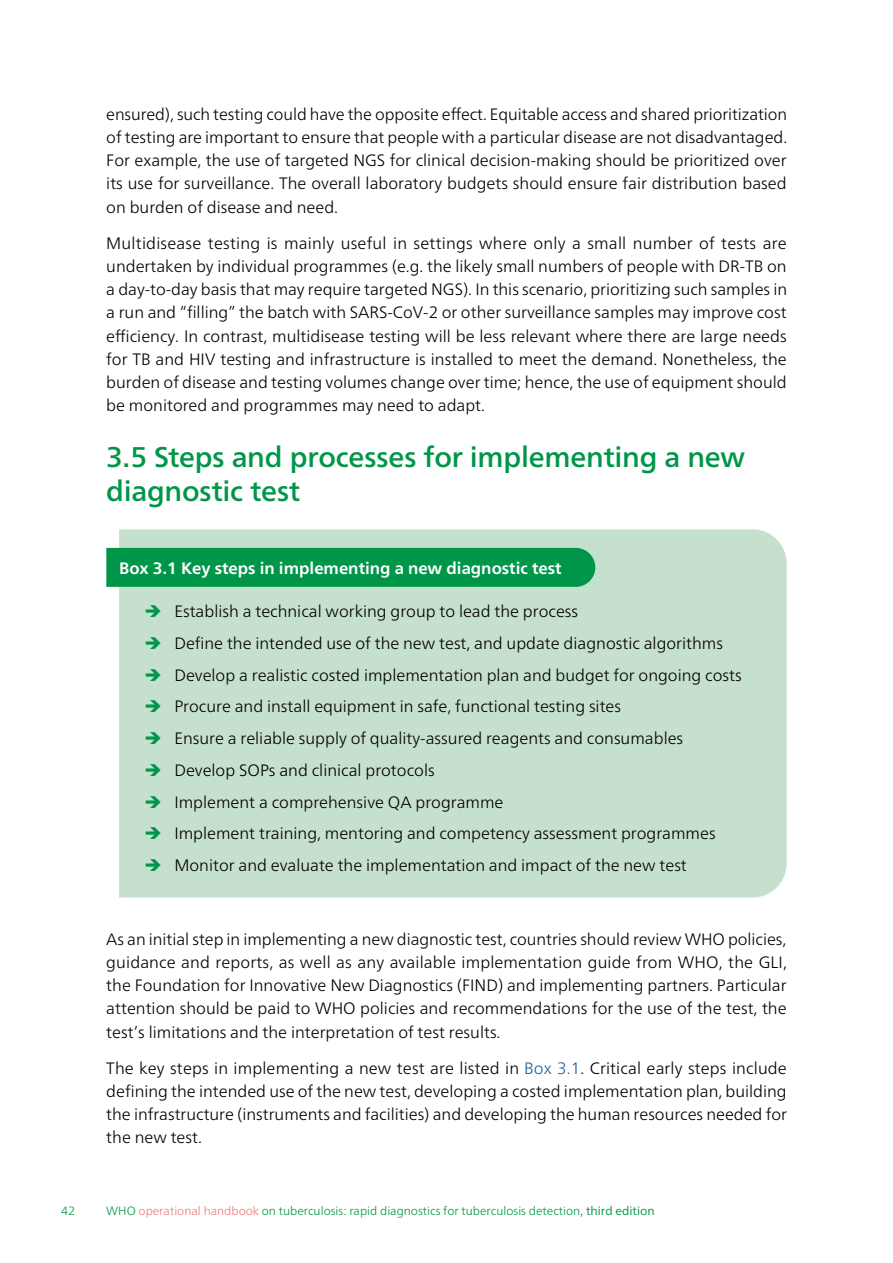
<style>
.page{position:relative;width:893px;height:1263px;background:#fff}
.page>*{position:absolute;margin:0;border:0;box-sizing:border-box;transform-origin:0 0}
.Head2{font:500 28.5px/34.2px "Frutiger Neue LT";letter-spacing:-.005em;color:#009649}
.Body{font:300 16.5px/23.2px "Frutiger Neue LT";color:#000;text-align:justify}
.Box-head{font:700 16.5px "Frutiger Neue LT";color:#fff}
.t1{font:300 12px "Frutiger Neue LT";color:#009649}
.s1{color:#215e9e}
.s2{color:#f07a72}
.s3{font-weight:400}
</style>
<div class="page">
<div style="left:119px;top:529px;width:668px;height:368px;background:#c6e0ce"></div>
<div style="left:106px;top:548px;width:489px;height:39px;background:#009649"></div>
<svg style="left:146px;top:605px;width:15px;height:12px"></svg>
<svg style="left:146px;top:637px;width:15px;height:12px"></svg>
<svg style="left:146px;top:668px;width:15px;height:13px"></svg>
<svg style="left:146px;top:700px;width:15px;height:12px"></svg>
<svg style="left:146px;top:732px;width:15px;height:12px"></svg>
<svg style="left:146px;top:764px;width:15px;height:12px"></svg>
<svg style="left:146px;top:795px;width:15px;height:13px"></svg>
<svg style="left:146px;top:827px;width:15px;height:12px"></svg>
<svg style="left:146px;top:859px;width:15px;height:12px"></svg>
<p class="Body" style="left:106px;top:102px;width:682px">ensured), such testing could have the opposite effect. Equitable access and shared prioritization of testing are important to ensure that people with a particular disease are not disadvantaged.<br>For example, the use of targeted NGS for clinical decision-making should be prioritized over its use for surveillance. The overall laboratory budgets should ensure fair distribution based on burden of disease and need.</p>
<p class="Body" style="left:106px;top:231px;width:682px">Multidisease testing is mainly useful in settings where only a small number of tests are undertaken by individual programmes (e.g. the likely small numbers of people with DR-TB on a day-to-day basis that may require targeted NGS). In this scenario, prioritizing such samples in a run and “filling” the batch with SARS-CoV-2 or other surveillance samples may improve cost efficiency. In contrast, multidisease testing will be less relevant where there are large needs for TB and HIV testing and infrastructure is installed to meet the demand. Nonetheless, the burden of disease and testing volumes change over time; hence, the use of equipment should be monitored and programmes may need to adapt.</p>
<p class="Head2" style="left:106px;top:440px;width:640px">3.5 Steps and processes for implementing a new diagnostic test</p>
<p class="Box-head" style="left:119px;top:558px;width:444px">Box 3.1 Key steps in implementing a new diagnostic test</p>
<p class="Body" style="left:174px;top:599px;width:405px">Establish a technical working group to lead the process</p>
<p class="Body" style="left:174px;top:631px;width:550px">Define the intended use of the new test, and update diagnostic algorithms</p>
<p class="Body" style="left:174px;top:663px;width:569px">Develop a realistic costed implementation plan and budget for ongoing costs</p>
<p class="Body" style="left:174px;top:695px;width:448px">Procure and install equipment in safe, functional testing sites</p>
<p class="Body" style="left:174px;top:726px;width:510px">Ensure a reliable supply of quality-assured reagents and consumables</p>
<p class="Body" style="left:174px;top:758px;width:262px">Develop SOPs and clinical protocols</p>
<p class="Body" style="left:174px;top:790px;width:331px">Implement a comprehensive QA programme</p>
<p class="Body" style="left:174px;top:822px;width:543px">Implement training, mentoring and competency assessment programmes</p>
<p class="Body" style="left:174px;top:854px;width:514px">Monitor and evaluate the implementation and impact of the new test</p>
<p class="Body" style="left:106px;top:927px;width:682px">As an initial step in implementing a new diagnostic test, countries should review WHO policies, guidance and reports, as well as any available implementation guide from WHO, the GLI, the Foundation for Innovative New Diagnostics (FIND) and implementing partners. Particular attention should be paid to WHO policies and recommendations for the use of the test, the test’s limitations and the interpretation of test results.</p>
<p class="Body" style="left:106px;top:1056px;width:682px">The key steps in implementing a new test are listed in <span class="s1">Box 3.1</span>. Critical early steps include defining the intended use of the new test, developing a costed implementation plan, building the infrastructure (instruments and facilities) and developing the human resources needed for the new test.</p>
<p class="t1" style="left:61px;top:1203px;width:15px">42</p>
<p class="t1" style="left:106px;top:1203px;width:550px">WHO <span class="s2">operational handbook</span> on tuberculosis: rapid diagnostics for tuberculosis detection<span class="s3">, third edition</span></p>
</div>
